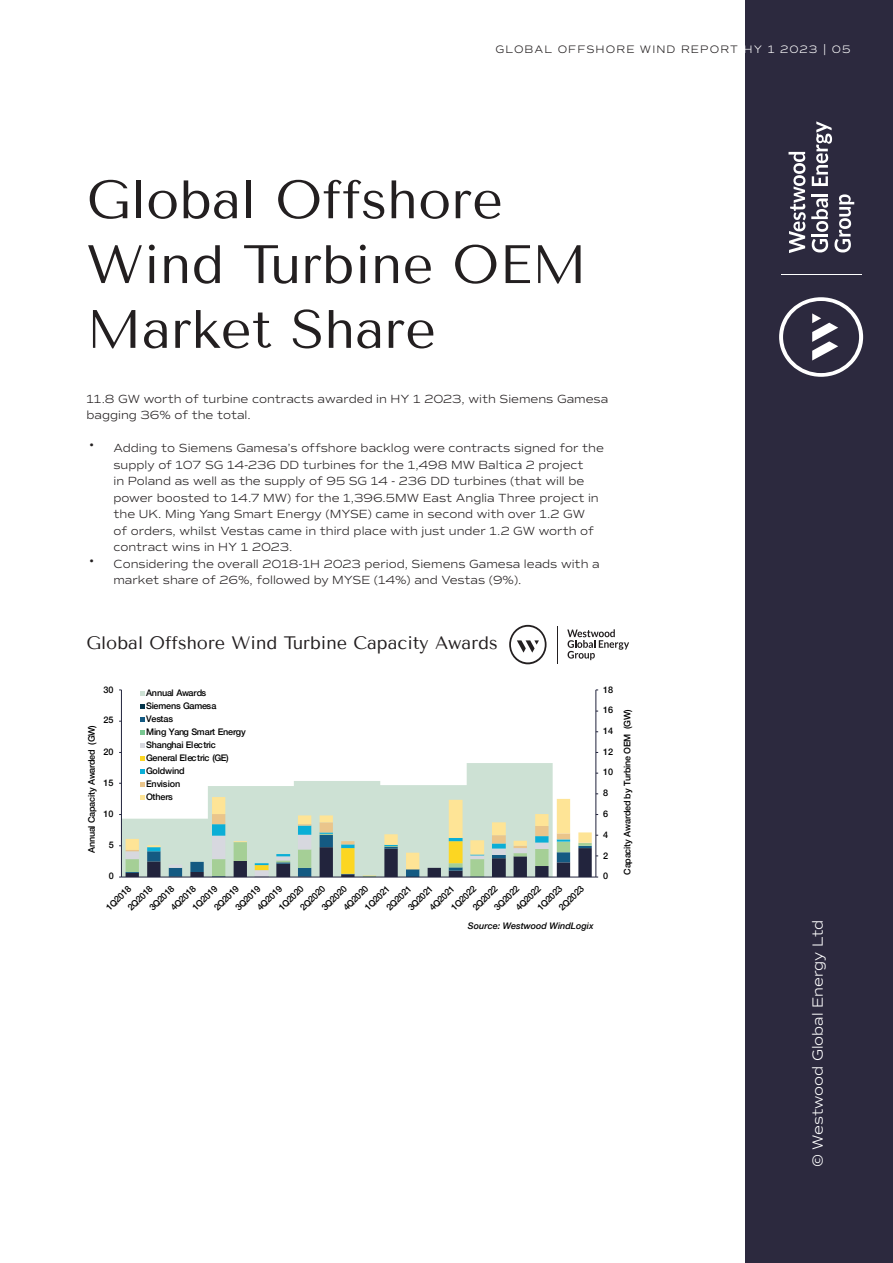
<style>
.page{position:relative;width:893px;height:1263px;background:#fff}
.page>*{position:absolute;margin:0;border:0;box-sizing:border-box;transform-origin:0 0}
.t1{font:54px/64.8px "Tenor Sans";color:#231f20}
.Table_Title{font:18px "Tenor Sans";color:#231f20}
.t2{font:300 15px "Commuters Sans";color:#fff}
.External_content{font:300 12px/16.5px "Commuters Sans";color:#231f20}
.t3{font:300 10.95px "Commuters Sans";letter-spacing:.1em;color:#231f20}
.t4{font:500 9px/13px "Helvetica Neue";letter-spacing:-.01em;color:#000001}
.t5{font:italic 500 9px "Helvetica Neue";color:#000001}
.s1{color:#fff}
.s2{font-size:21px}
</style>
<div class="page">
<svg style="left:140px;top:763px;width:413px;height:30px"></svg>
<hr style="left:595px;top:690px;width:1px;height:187px;background:#22243d">
<hr style="left:121px;top:690px;width:1px;height:187px;background:#22243d">
<svg style="left:140px;top:692px;width:4px;height:4px"></svg>
<svg style="left:140px;top:705px;width:4px;height:4px"></svg>
<svg style="left:140px;top:717px;width:4px;height:5px"></svg>
<svg style="left:140px;top:730px;width:4px;height:5px"></svg>
<svg style="left:140px;top:744px;width:4px;height:4px"></svg>
<svg style="left:140px;top:756px;width:4px;height:5px"></svg>
<svg style="left:140px;top:769px;width:4px;height:5px"></svg>
<svg style="left:140px;top:783px;width:4px;height:4px"></svg>
<svg style="left:119px;top:793px;width:479px;height:85px"></svg>
<div style="left:745px;top:0;width:148px;height:1263px;background:#2c293e"></div>
<svg style="left:788px;top:121px;width:66px;height:132px"></svg>
<hr style="left:781px;top:274px;width:80px;height:1px;background:#fff">
<svg style="left:779px;top:297px;width:84px;height:80px"></svg>
<svg style="left:567px;top:629px;width:62px;height:31px"></svg>
<hr style="left:557px;top:626px;width:1px;height:37px;background:#231f20">
<svg style="left:509px;top:625px;width:37px;height:39px"></svg>
<p class="t3" style="left:495px;top:43px;width:356px">GLOBAL OFFSHORE WIND REPORT <span class="s1">HY 1 2023 | 05</span></p>
<p class="t1" style="left:86px;top:168px;width:502px">Global Offshore<br>Wind Turbine OEM<br>Market Share</p>
<p class="t4" style="left:102px;top:386px;width:11px">80</p>
<p class="t4" style="left:147px;top:390px;width:139px;line-height:12.3px">Cumulative Operational Capacity<br>Americas<br>APAC</p>
<p class="t4" style="left:147px;top:439px;width:31px">Europe</p>
<p class="External_content" style="left:86px;top:390px;width:523px">11.8 GW worth of turbine contracts awarded in HY 1 2023, with Siemens Gamesa bagging 36% of the total.</p>
<p class="External_content" style="left:113px;top:440px;width:492px;text-indent:-27px"><span class="s2">•</span> Adding to Siemens Gamesa’s offshore backlog were contracts signed for the supply of 107 SG 14-236 DD turbines for the 1,498 MW Baltica 2 project<br>in Poland as well as the supply of 95 SG 14 - 236 DD turbines (that will be power boosted to 14.7 MW) for the 1,396.5MW East Anglia Three project in the UK. Ming Yang Smart Energy (MYSE) came in second with over 1.2 GW<br>of orders, whilst Vestas came in third place with just under 1.2 GW worth of contract wins in HY 1 2023.</p>
<p class="External_content" style="left:113px;top:555px;width:488px;text-indent:-27px"><span class="s2">•</span> Considering the overall 2018-1H 2023 period, Siemens Gamesa leads with a market share of 26%, followed by MYSE (14%) and Vestas (9%).</p>
<p class="t4" style="left:102px;top:413px;width:11px">70</p>
<p class="Table_Title" style="left:86px;top:632px;width:413px">Global Offshore Wind Turbine Capacity Awards</p>
<p class="t4" style="left:104px;top:682px;width:11px">30</p>
<p class="t4" style="left:104px;top:713px;width:11px">25</p>
<p class="t4" style="left:84px;top:853px;width:130px;rotate:-90deg">Annual Capacity Awarded (GW)</p>
<p class="t4" style="left:104px;top:744px;width:11px">20</p>
<p class="t4" style="left:104px;top:775px;width:11px">15</p>
<p class="t4" style="left:104px;top:806px;width:11px">10</p>
<p class="t4" style="left:109px;top:838px;width:7px">5</p>
<p class="t4" style="left:109px;top:869px;width:7px">0</p>
<p class="t4" style="left:146px;top:686px;width:101px">Annual Awards<br>Siemens Gamesa<br>Vestas<br>Ming Yang Smart Energy<br>Shanghai Electric<br>General Electric (GE)<br>Goldwind<br>Envision<br>Others</p>
<p class="t4" style="left:167px;top:904px;width:33px;rotate:-45deg">4Q2018</p>
<p class="t4" style="left:103px;top:904px;width:33px;rotate:-45deg">1Q2018</p>
<p class="t4" style="left:124px;top:904px;width:33px;rotate:-45deg">2Q2018</p>
<p class="t4" style="left:146px;top:904px;width:33px;rotate:-45deg">3Q2018</p>
<p class="t4" style="left:555px;top:904px;width:33px;rotate:-45deg">2Q2023</p>
<p class="t4" style="left:534px;top:904px;width:33px;rotate:-45deg">1Q2023</p>
<p class="t4" style="left:189px;top:904px;width:33px;rotate:-45deg">1Q2019</p>
<p class="t4" style="left:210px;top:904px;width:33px;rotate:-45deg">2Q2019</p>
<p class="t4" style="left:232px;top:904px;width:33px;rotate:-45deg">3Q2019</p>
<p class="t4" style="left:253px;top:904px;width:33px;rotate:-45deg">4Q2019</p>
<p class="t4" style="left:275px;top:904px;width:33px;rotate:-45deg">1Q2020</p>
<p class="t4" style="left:297px;top:904px;width:33px;rotate:-45deg">2Q2020</p>
<p class="t4" style="left:318px;top:904px;width:33px;rotate:-45deg">3Q2020</p>
<p class="t4" style="left:340px;top:904px;width:33px;rotate:-45deg">4Q2020</p>
<p class="t4" style="left:447px;top:904px;width:33px;rotate:-45deg">1Q2022</p>
<p class="t4" style="left:469px;top:904px;width:33px;rotate:-45deg">2Q2022</p>
<p class="t4" style="left:491px;top:904px;width:33px;rotate:-45deg">3Q2022</p>
<p class="t4" style="left:512px;top:904px;width:33px;rotate:-45deg">4Q2022</p>
<p class="t4" style="left:361px;top:904px;width:33px;rotate:-45deg">1Q2021</p>
<p class="t4" style="left:383px;top:904px;width:33px;rotate:-45deg">2Q2021</p>
<p class="t4" style="left:404px;top:904px;width:33px;rotate:-45deg">3Q2021</p>
<p class="t4" style="left:426px;top:904px;width:33px;rotate:-45deg">4Q2021</p>
<p class="t4" style="left:603px;top:682px;width:11px">18</p>
<p class="t4" style="left:603px;top:703px;width:11px">16</p>
<p class="t4" style="left:603px;top:724px;width:11px">14</p>
<p class="t4" style="left:603px;top:744px;width:11px">12</p>
<p class="t4" style="left:603px;top:765px;width:11px">10</p>
<p class="t4" style="left:603px;top:786px;width:7px">8</p>
<p class="t4" style="left:603px;top:806px;width:7px">6</p>
<p class="t4" style="left:603px;top:827px;width:7px">4</p>
<p class="t4" style="left:603px;top:848px;width:7px">2</p>
<p class="t4" style="left:603px;top:869px;width:7px">0</p>
<p class="t4" style="left:620px;top:875px;width:167px;rotate:-90deg">Capacity Awarded by Turbine OEM (GW)</p>
<p class="t5" style="left:468px;top:918px;width:127px">Source: Westwood WindLogix</p>
<p class="t2" style="left:809px;top:1167px;width:249px;rotate:-90deg">© Westwood Global Energy Ltd</p>
</div>
